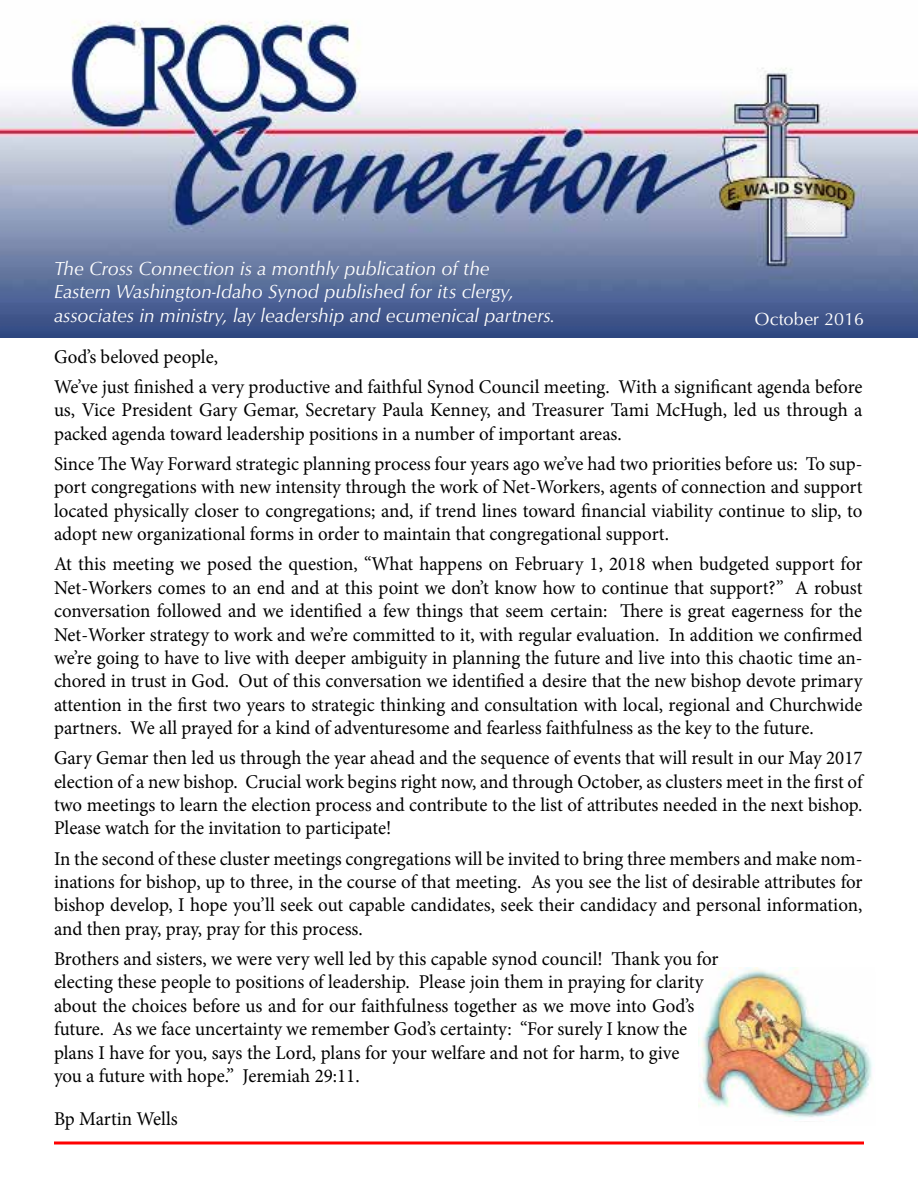
<style>
.page{position:relative;width:918px;height:1188px;background:#fff}
.page>*{position:absolute;margin:0;border:0;box-sizing:border-box;transform-origin:0 0}
.t1{font:19.5px/23.4px "Minion Pro";letter-spacing:-.005em;color:#000;text-align:justify}
.t2{font:19.5px/23.4px "Optimum Roman Italic DTC";color:#fff}
.t3{font:18px "Optimum Roman DTC";color:#fff}
</style>
<div class="page">
<img style="left:0;top:20px;width:918px;height:318px">
<hr style="left:54px;top:1142px;width:810px;height:2px;background:#f00">
<img style="left:699px;top:968px;width:174px;height:152px">
<p class="t2" style="left:54px;top:257px;width:503px">The Cross Connection is a monthly publication of the<br>Eastern Washington-Idaho Synod published for its clergy, associates in ministry, lay leadership and ecumenical partners.</p>
<p class="t3" style="left:755px;top:309px;width:111px">October 2016</p>
<p class="t1" style="left:54px;top:342px;width:810px;line-height:30.2px">God’s beloved people,<br>We’ve just finished a very productive and faithful Synod Council meeting. With a significant agenda before</p>
<p class="t1" style="left:54px;top:399px;width:810px">us, Vice President Gary Gemar, Secretary Paula Kenney, and Treasurer Tami McHugh, led us through a packed agenda toward leadership positions in a number of important areas.</p>
<p class="t1" style="left:54px;top:452px;width:810px">Since The Way Forward strategic planning process four years ago we’ve had two priorities before us: To sup&shy;port congregations with new intensity through the work of Net-Workers, agents of connection and support located physically closer to congregations; and, if trend lines toward financial viability continue to slip, to adopt new organizational forms in order to maintain that congregational support.</p>
<p class="t1" style="left:54px;top:552px;width:810px">At this meeting we posed the question, “What happens on February 1, 2018 when budgeted support for Net-Workers comes to an end and at this point we don’t know how to continue that support?” A robust conversation followed and we identified a few things that seem certain: There is great eagerness for the Net-Worker strategy to work and we’re committed to it, with regular evaluation. In addition we confirmed we’re going to have to live with deeper ambiguity in planning the future and live into this chaotic time an&shy;chored in trust in God. Out of this conversation we identified a desire that the new bishop devote primary attention in the first two years to strategic thinking and consultation with local, regional and Churchwide partners. We all prayed for a kind of adventuresome and fearless faithfulness as the key to the future.</p>
<p class="t1" style="left:54px;top:746px;width:810px">Gary Gemar then led us through the year ahead and the sequence of events that will result in our May 2017 election of a new bishop. Crucial work begins right now, and through October, as clusters meet in the first of two meetings to learn the election process and contribute to the list of attributes needed in the next bishop.<br>Please watch for the invitation to participate!</p>
<p class="t1" style="left:54px;top:847px;width:810px">In the second of these cluster meetings congregations will be invited to bring three members and make nom&shy;inations for bishop, up to three, in the course of that meeting. As you see the list of desirable attributes for bishop develop, I hope you’ll seek out capable candidates, seek their candidacy and personal information, and then pray, pray, pray for this process.</p>
<p class="t1" style="left:54px;top:947px;width:666px;text-align:left">Brothers and sisters, we were very well led by this capable synod council! Thank you for electing these people to positions of leadership. Please join them in praying for clarity about the choices before us and for our faithfulness together as we move into God’s future. As we face uncertainty we remember God’s certainty: “For surely I know the plans I have for you, says the Lord, plans for your welfare and not for harm, to give<br>you a future with hope.” Jeremiah 29:11.</p>
<p class="t1" style="left:54px;top:1107px;width:125px">Bp Martin Wells</p>
</div>
